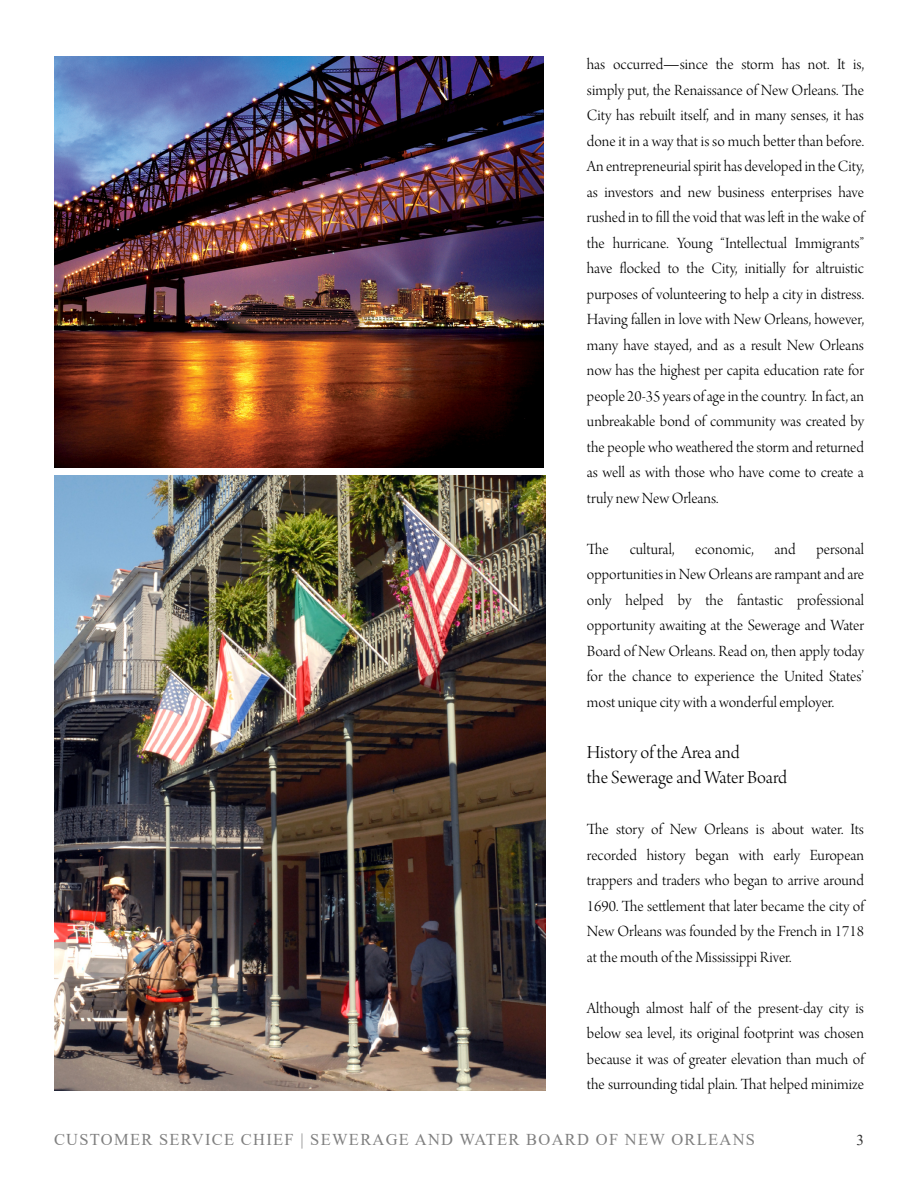
<style>
.page{position:relative;width:918px;height:1188px;background:#fff}
.page>*{position:absolute;margin:0;border:0;box-sizing:border-box;transform-origin:0 0}
.t1{font:19.5px/25.5px "Arno Pro Light Display";letter-spacing:-.005em;color:#000}
.t2{font:16.5px/25.5px "Arno Pro Light Display";color:#000;text-align:justify}
.t3{font:16.5px "Times New Roman";letter-spacing:.075em;color:#808080}
.t4{font:15px "Times New Roman";color:#323232}
.s1{font-family:"Adobe Devanagari"}
</style>
<div class="page">
<img style="left:54px;top:57px;width:489px;height:410px">
<img style="left:54px;top:476px;width:491px;height:615px">
<p class="t2" style="left:587px;top:53px;width:279px">has occurred<span class="s1">—</span>since the storm has not. It is, simply put, the Renaissance of New Orleans. The City has rebuilt itself, and in many senses, it has done it in a way that is so much better than before.<br>An entrepreneurial spirit has developed in the City, as investors and new business enterprises have rushed in to fill the void that was left in the wake of the hurricane. Young “Intellectual Immigrants” have flocked to the City, initially for altruistic purposes of volunteering to help a city in distress.<br>Having fallen in love with New Orleans, however, many have stayed, and as a result New Orleans now has the highest per capita education rate for people 20-35 years of age in the country. In fact, an unbreakable bond of community was created by the people who weathered the storm and returned as well as with those who have come to create a truly new New Orleans.</p>
<p class="t2" style="left:587px;top:538px;width:23px">The</p>
<p class="t2" style="left:630px;top:538px;width:46px">cultural,</p>
<p class="t2" style="left:695px;top:538px;width:60px">economic,</p>
<p class="t2" style="left:775px;top:538px;width:23px">and</p>
<p class="t2" style="left:587px;top:538px;width:279px;text-indent:229px">personal opportunities in New Orleans are rampant and are only helped by the fantastic professional opportunity awaiting at the Sewerage and Water Board of New Orleans. Read on, then apply today for the chance to experience the United States’ most unique city with a wonderful employer.</p>
<p class="t1" style="left:587px;top:741px;width:202px">History of the Area and<br>the Sewerage and Water Board</p>
<p class="t2" style="left:587px;top:818px;width:279px">The story of New Orleans is about water. Its recorded history began with early European trappers and traders who began to arrive around 1690. The settlement that later became the city of New Orleans was founded by the French in 1718 at the mouth of the Mississippi River.</p>
<p class="t2" style="left:587px;top:997px;width:279px">Although almost half of the present-day city is below sea level, its original footprint was chosen because it was of greater elevation than much of the surrounding tidal plain. That helped minimize</p>
<p class="t3" style="left:54px;top:1134px;width:703px">CUSTOMER SERVICE CHIEF | SEWERAGE AND WATER BOARD OF NEW ORLEANS</p>
<p class="t4" style="left:856px;top:1134px;width:9px">3</p>
</div>
